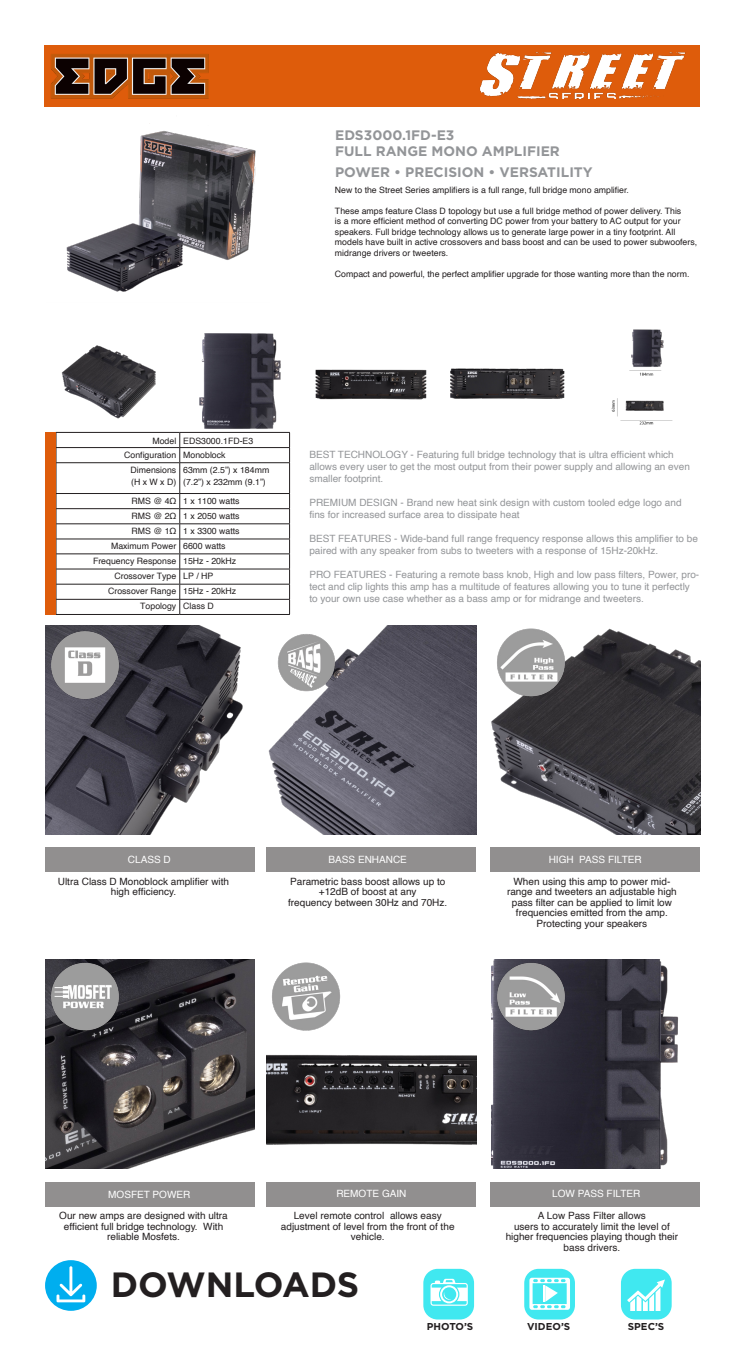
<style>
.page{position:relative;width:745px;height:1347px;background:#fff}
.page>*{position:absolute;margin:0;border:0;box-sizing:border-box;transform-origin:0 0}
.t1{font:700 35px "Gotham";letter-spacing:-.005em;color:#231f20}
.t2{font:700 13.75px "Gotham";color:#939598}
.t3{font:10px/12px "Helvetica";color:#939598}
.t4{font:10px/10.5px "Helvetica";color:#231f20;text-align:center}
.t5{font:10px "Helvetica";color:#fff}
.t6{font:700 10px "Gotham";color:#231f20}
.t7{font:8.75px/10.5px "Helvetica";color:#231f20}
</style>
<div class="page">
<div style="left:45px;top:45px;width:654px;height:61px;background:#de5c0b"></div>
<img style="left:66px;top:106px;width:203px;height:186px">
<div style="left:45px;top:847px;width:209px;height:25px;background:#918f8f"></div>
<div style="left:45px;top:1181px;width:209px;height:25px;background:#918f8f"></div>
<div style="left:266px;top:847px;width:210px;height:25px;background:#918f8f"></div>
<div style="left:266px;top:1181px;width:210px;height:25px;background:#918f8f"></div>
<div style="left:490px;top:847px;width:209px;height:25px;background:#918f8f"></div>
<div style="left:490px;top:1181px;width:209px;height:25px;background:#918f8f"></div>
<svg style="left:45px;top:1260px;width:52px;height:50px"></svg>
<img style="left:45px;top:625px;width:198px;height:209px">
<img style="left:45px;top:959px;width:209px;height:209px">
<img style="left:268px;top:625px;width:208px;height:209px">
<img style="left:266px;top:1054px;width:210px;height:91px">
<img style="left:491px;top:628px;width:209px;height:206px">
<img style="left:491px;top:959px;width:188px;height:209px">
<img style="left:56px;top:345px;width:106px;height:87px">
<img style="left:183px;top:333px;width:107px;height:99px">
<img style="left:315px;top:369px;width:112px;height:31px">
<img style="left:450px;top:368px;width:115px;height:31px">
<img style="left:611px;top:329px;width:62px;height:96px">
<hr style="left:56px;top:432px;width:124px;height:1px;background:#231f20">
<hr style="left:180px;top:432px;width:110px;height:1px;background:#231f20">
<hr style="left:56px;top:447px;width:124px;height:1px;background:#231f20">
<svg style="left:56px;top:433px;width:1px;height:29px"></svg>
<hr style="left:180px;top:447px;width:110px;height:1px;background:#231f20">
<svg style="left:179px;top:433px;width:1px;height:29px"></svg>
<svg style="left:289px;top:433px;width:1px;height:29px"></svg>
<hr style="left:56px;top:462px;width:124px;height:1px;background:#231f20">
<hr style="left:56px;top:463px;width:1px;height:30px;background:#231f20">
<hr style="left:180px;top:462px;width:110px;height:1px;background:#231f20">
<hr style="left:179px;top:463px;width:1px;height:30px;background:#231f20">
<hr style="left:289px;top:463px;width:1px;height:30px;background:#231f20">
<hr style="left:56px;top:493px;width:124px;height:1px;background:#231f20">
<hr style="left:180px;top:493px;width:110px;height:1px;background:#231f20">
<hr style="left:56px;top:508px;width:124px;height:1px;background:#231f20">
<hr style="left:180px;top:508px;width:110px;height:1px;background:#231f20">
<hr style="left:56px;top:523px;width:124px;height:1px;background:#231f20">
<hr style="left:180px;top:523px;width:110px;height:1px;background:#231f20">
<hr style="left:56px;top:538px;width:124px;height:1px;background:#231f20">
<hr style="left:180px;top:538px;width:110px;height:1px;background:#231f20">
<hr style="left:56px;top:553px;width:124px;height:1px;background:#231f20">
<hr style="left:180px;top:553px;width:110px;height:1px;background:#231f20">
<hr style="left:56px;top:568px;width:124px;height:1px;background:#231f20">
<hr style="left:180px;top:568px;width:110px;height:1px;background:#231f20">
<hr style="left:56px;top:584px;width:124px;height:1px;background:#231f20">
<hr style="left:180px;top:584px;width:110px;height:1px;background:#231f20">
<hr style="left:56px;top:599px;width:124px;height:1px;background:#231f20">
<svg style="left:56px;top:494px;width:1px;height:120px"></svg>
<hr style="left:180px;top:599px;width:110px;height:1px;background:#231f20">
<svg style="left:179px;top:494px;width:1px;height:120px"></svg>
<svg style="left:289px;top:494px;width:1px;height:120px"></svg>
<hr style="left:56px;top:614px;width:124px;height:1px;background:#231f20">
<hr style="left:180px;top:614px;width:110px;height:1px;background:#231f20">
<div style="left:45px;top:432px;width:11px;height:182px;background:#de5c0b"></div>
<div style="left:423px;top:1268px;width:51px;height:51px;background:#40e8f0;border-radius:14px"></div>
<svg style="left:430px;top:1278px;width:37px;height:27px"></svg>
<div style="left:524px;top:1268px;width:50px;height:51px;background:#40e8f0;border-radius:14px"></div>
<svg style="left:529px;top:1277px;width:40px;height:32px"></svg>
<div style="left:620px;top:1268px;width:51px;height:51px;background:#40e8f0;border-radius:14px"></div>
<svg style="left:627px;top:1280px;width:37px;height:30px"></svg>
<img style="left:479px;top:52px;width:207px;height:47px">
<img style="left:273px;top:629px;width:66px;height:66px">
<img style="left:491px;top:628px;width:79px;height:71px">
<img style="left:45px;top:959px;width:79px;height:74px">
<img style="left:272px;top:962px;width:69px;height:69px">
<img style="left:491px;top:959px;width:79px;height:74px">
<img style="left:45px;top:625px;width:79px;height:79px">
<img style="left:45px;top:54px;width:172px;height:108px">
<p class="t2" style="left:335px;top:126px;width:121px">EDS3000.1FD-E3</p>
<p class="t2" style="left:335px;top:142px;width:226px">FULL RANGE MONO AMPLIFIER</p>
<p class="t2" style="left:335px;top:163px;width:259px">POWER • PRECISION • VERSATILITY</p>
<p class="t7" style="left:335px;top:185px;width:295px">New to the Street Series amplifiers is a full range, full bridge mono amplifier.</p>
<p class="t7" style="left:335px;top:206px;width:363px">These amps feature Class D topology but use a full bridge method of power delivery. This<br>is a more efficient method of converting DC power from your battery to AC output for your speakers. Full bridge technology allows us to generate large power in a tiny footprint. All models have built in active crossovers and bass boost and can be used to power subwoofers, midrange drivers or tweeters.</p>
<p class="t7" style="left:335px;top:269px;width:356px">Compact and powerful, the perfect amplifier upgrade for those wanting more than the norm.</p>
<p class="t7" style="left:152px;top:436px;width:25px">Model</p>
<p class="t7" style="left:183px;top:436px;width:72px">EDS3000.1FD-E3</p>
<p class="t7" style="left:124px;top:449px;width:54px">Configuration</p>
<p class="t7" style="left:183px;top:449px;width:44px">Monoblock</p>
<p class="t7" style="left:130px;top:464px;width:47px">Dimensions</p>
<p class="t7" style="left:131px;top:477px;width:47px">(H x W x D)</p>
<p class="t7" style="left:183px;top:464px;width:88px;line-height:12.2px">63mm (2.5”) x 184mm (7.2”) x 232mm (9.1”)</p>
<p class="t7" style="left:131px;top:495px;width:46px">RMS @ 4Ω</p>
<p class="t7" style="left:183px;top:495px;width:58px">1 x 1100 watts</p>
<p class="t7" style="left:131px;top:510px;width:46px">RMS @ 2Ω</p>
<p class="t7" style="left:183px;top:510px;width:58px">1 x 2050 watts</p>
<p class="t7" style="left:131px;top:526px;width:46px">RMS @ 1Ω</p>
<p class="t7" style="left:183px;top:526px;width:58px">1 x 3300 watts</p>
<p class="t7" style="left:111px;top:541px;width:67px">Maximum Power</p>
<p class="t7" style="left:183px;top:541px;width:44px">6600 watts</p>
<p class="t7" style="left:93px;top:556px;width:85px">Frequency Response</p>
<p class="t7" style="left:183px;top:556px;width:54px">15Hz - 20kHz</p>
<p class="t7" style="left:114px;top:571px;width:63px">Crossover Type</p>
<p class="t7" style="left:183px;top:571px;width:32px">LP / HP</p>
<p class="t7" style="left:108px;top:586px;width:70px">Crossover Range</p>
<p class="t7" style="left:183px;top:586px;width:54px">15Hz - 20kHz</p>
<p class="t7" style="left:140px;top:601px;width:37px">Topology</p>
<p class="t7" style="left:183px;top:601px;width:32px">Class D</p>
<p class="t3" style="left:309px;top:448px;width:382px">BEST TECHNOLOGY - Featuring full bridge technology that is ultra efficient which allows every user to get the most output from their power supply and allowing an even smaller footprint.</p>
<p class="t3" style="left:309px;top:496px;width:373px">PREMIUM DESIGN - Brand new heat sink design with custom tooled edge logo and fins for increased surface area to dissipate heat</p>
<p class="t3" style="left:309px;top:532px;width:390px">BEST FEATURES - Wide-band full range frequency response allows this amplifier to be paired with any speaker from subs to tweeters with a response of 15Hz-20kHz.</p>
<p class="t3" style="left:309px;top:568px;width:391px">PRO FEATURES - Featuring a remote bass knob, High and low pass filters, Power, pro&shy;tect and clip lights this amp has a multitude of features allowing you to tune it perfectly to your own use case whether as a bass amp or for midrange and tweeters.</p>
<p class="t5" style="left:128px;top:852px;width:44px">CLASS D</p>
<p class="t4" style="left:58px;top:876px;width:173px">Ultra Class D Monoblock amplifier with high efficiency.</p>
<p class="t5" style="left:328px;top:851px;width:80px">BASS ENHANCE</p>
<p class="t4" style="left:290px;top:876px;width:157px">Parametric bass boost allows up to +12dB of boost at any</p>
<p class="t4" style="left:288px;top:897px;width:160px">frequency between 30Hz and 70Hz.</p>
<p class="t5" style="left:548px;top:851px;width:94px">HIGH PASS FILTER</p>
<p class="t4" style="left:506px;top:876px;width:171px">When using this amp to power mid&shy;range and tweeters an adjustable high pass filter can be applied to limit low frequencies emitted from the amp.<br>Protecting your speakers</p>
<p class="t5" style="left:108px;top:1186px;width:84px">MOSFET POWER</p>
<p class="t4" style="left:59px;top:1210px;width:170px">Our new amps are designed with ultra efficient full bridge technology. With reliable Mosfets.</p>
<p class="t5" style="left:336px;top:1186px;width:72px">REMOTE GAIN</p>
<p class="t4" style="left:281px;top:1210px;width:175px">Level remote control allows easy adjustment of level from the front of the vehicle.</p>
<p class="t5" style="left:552px;top:1186px;width:89px">LOW PASS FILTER</p>
<p class="t4" style="left:537px;top:1210px;width:109px">A Low Pass Filter allows</p>
<p class="t4" style="left:513px;top:1221px;width:157px">users to accurately limit the level of</p>
<p class="t4" style="left:505px;top:1231px;width:174px">higher frequencies playing though their bass drivers.</p>
<p class="t1" style="left:111px;top:1261px;width:250px">DOWNLOADS</p>
<p class="t6" style="left:426px;top:1319px;width:48px">PHOTO’S</p>
<p class="t6" style="left:526px;top:1319px;width:45px">VIDEO’S</p>
<p class="t6" style="left:627px;top:1319px;width:38px">SPEC’S</p>
</div>
